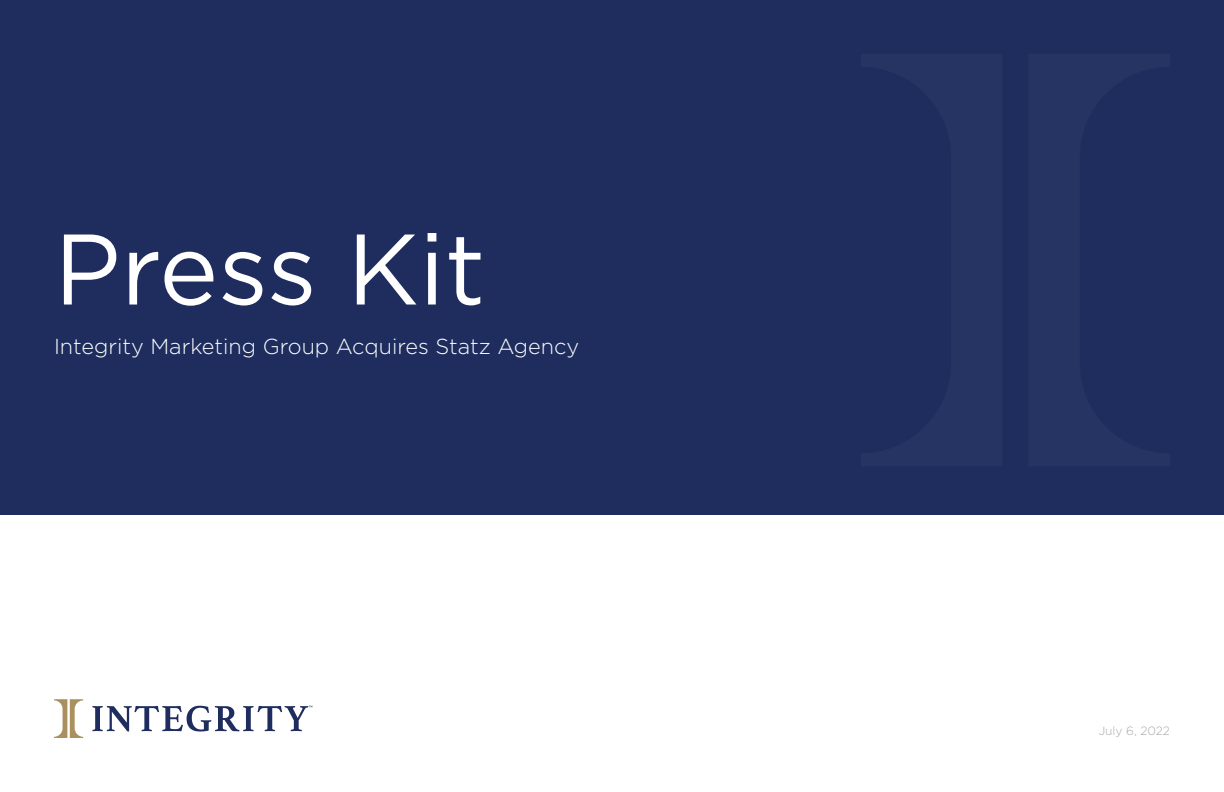
<style>
.page{position:relative;width:1224px;height:792px;background:#fff}
.page>*{position:absolute;margin:0;border:0;box-sizing:border-box;transform-origin:0 0}
.t1{font:100px "Gotham";color:#fff}
.t2{font:300 21.7px "Gotham";color:#fff}
.t3{font:300 12px "Gotham";color:#a8a9ad}
</style>
<div class="page">
<div style="left:0;top:0;width:1224px;height:514px;background:#1e2d5e"></div>
<svg style="left:54px;top:699px;width:29px;height:39px"></svg>
<svg style="left:92px;top:706px;width:220px;height:25px"></svg>
<h1 class="t1" style="left:54px;top:205px;width:433px">Press Kit</h1>
<p class="t2" style="left:54px;top:333px;width:527px">Integrity Marketing Group Acquires Statz Agency</p>
<p class="t3" style="left:1099px;top:724px;width:73px">July 6, 2022</p>
</div>
